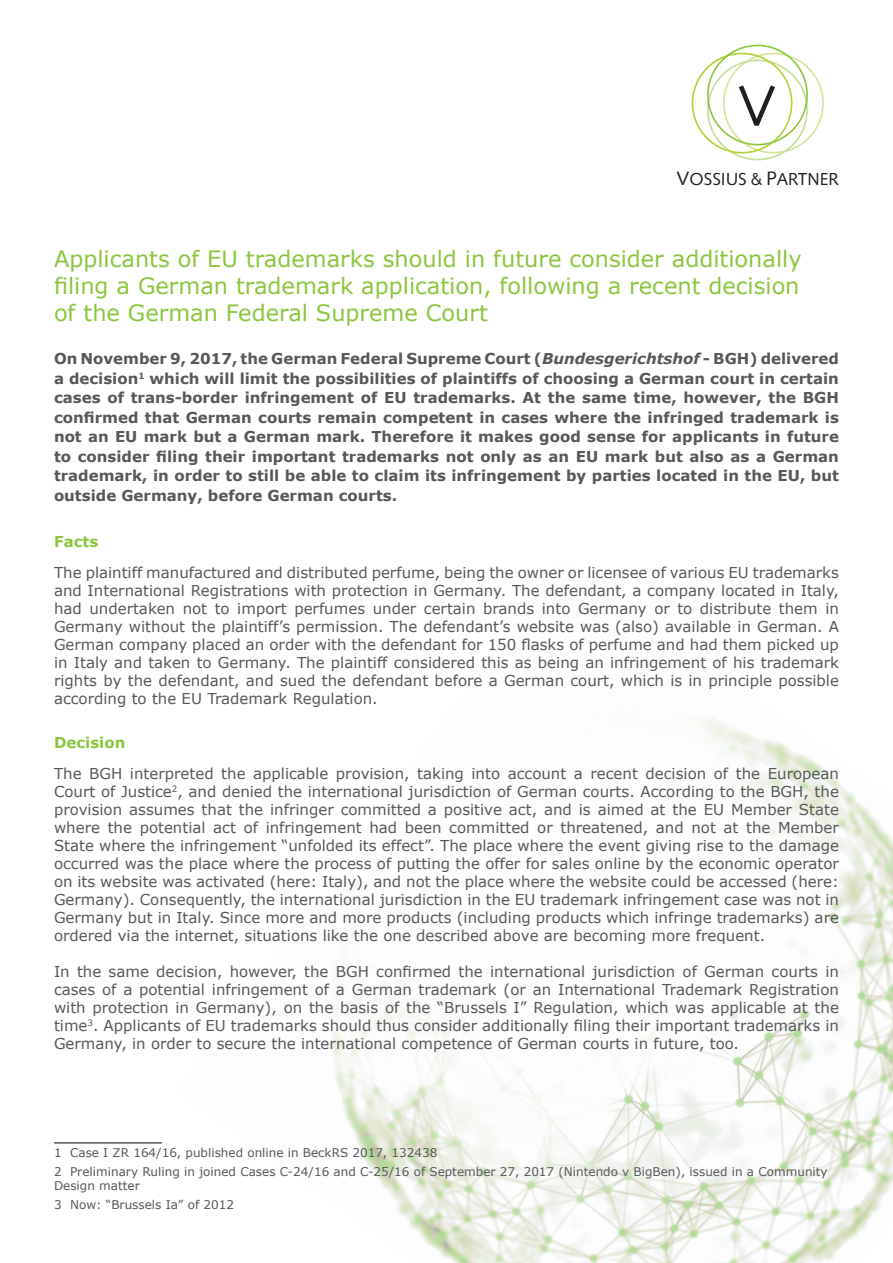
<style>
.page{position:relative;width:893px;height:1263px;background:#fff}
.page>*{position:absolute;margin:0;border:0;box-sizing:border-box;transform-origin:0 0}
.t1{font:22.5px/27px "Verdana";color:#8bc63e;text-align:justify}
.t2{font:17.4px "Humanist 531 BT Roman A";color:#231f20}
.t3{font:15px/18px "Verdana";color:#57585a;text-align:justify}
.t4{font:700 15px/19.5px "Verdana";color:#57585a;text-align:justify}
.t5{font:700 15px "Verdana";color:#8bc63e}
.t6{font:12px/18.6px "Verdana";color:#57585a}
.s1{font-size:19.5px}
.s2{font-style:italic}
</style>
<div class="page">
<img style="left:331px;top:718px;width:562px;height:545px">
<div style="left:723px;top:53px;width:101px;height:101px;border:2px solid #d6e599;border-radius:50%"></div>
<div style="left:707px;top:60px;width:101px;height:100px;border:2px solid #c4df9b;border-radius:50%"></div>
<div style="left:692px;top:53px;width:100px;height:101px;border:2px solid #b3d234;border-radius:50%"></div>
<div style="left:707px;top:45px;width:101px;height:100px;border:2px solid #8bc63e;border-radius:50%"></div>
<svg style="left:736px;top:85px;width:42px;height:52px"></svg>
<hr style="left:54px;top:1142px;width:108px;height:1px;background:#57585a">
<p class="t2" style="left:677px;top:168px;width:164px"><span class="s1">V</span>OSSIUS &amp; <span class="s1">P</span>ARTNER</p>
<h1 class="t1" style="left:54px;top:245px;width:749px">Applicants of EU trademarks should in future consider additionally filing a German trademark application, following a recent decision of the German Federal Supreme Court</h1>
<p class="t4" style="left:54px;top:349px;width:786px">On November 9, 2017, the German Federal Supreme Court (<span class="s2">Bundesgerichtshof</span> - BGH) delivered a decision<sup>1</sup> which will limit the possibilities of plaintiffs of choosing a German court in certain cases of trans-border infringement of EU trademarks. At the same time, however, the BGH confirmed that German courts remain competent in cases where the infringed trademark is not an EU mark but a German mark. Therefore it makes good sense for applicants in future to consider filing their important trademarks not only as an EU mark but also as a German trademark, in order to still be able to claim its infringement by parties located in the EU, but outside Germany, before German courts.</p>
<p class="t5" style="left:54px;top:531px;width:46px">Facts</p>
<p class="t3" style="left:54px;top:563px;width:786px">The plaintiff manufactured and distributed perfume, being the owner or licensee of various EU trademarks and International Registrations with protection in Germany. The defendant, a company located in Italy, had undertaken not to import perfumes under certain brands into Germany or to distribute them in Germany without the plaintiff’s permission. The defendant’s website was (also) available in German. A German company placed an order with the defendant for 150 flasks of perfume and had them picked up in Italy and taken to Germany. The plaintiff considered this as being an infringement of his trademark rights by the defendant, and sued the defendant before a German court, which is in principle possible according to the EU Trademark Regulation.</p>
<p class="t5" style="left:54px;top:732px;width:73px">Decision</p>
<p class="t3" style="left:54px;top:764px;width:786px">The BGH interpreted the applicable provision, taking into account a recent decision of the European Court of Justice<sup>2</sup>, and denied the international jurisdiction of German courts. According to the BGH, the provision assumes that the infringer committed a positive act, and is aimed at the EU Member State where the potential act of infringement had been committed or threatened, and not at the Member State where the infringement “unfolded its effect”. The place where the event giving rise to the damage occurred was the place where the process of putting the offer for sales online by the economic operator on its website was activated (here: Italy), and not the place where the website could be accessed (here:<br>Germany). Consequently, the international jurisdiction in the EU trademark infringement case was not in Germany but in Italy. Since more and more products (including products which infringe trademarks) are ordered via the internet, situations like the one described above are becoming more frequent.</p>
<p class="t3" style="left:54px;top:962px;width:786px">In the same decision, however, the BGH confirmed the international jurisdiction of German courts in cases of a potential infringement of a German trademark (or an International Trademark Registration with protection in Germany), on the basis of the “Brussels I” Regulation, which was applicable at the time<sup>3</sup>. Applicants of EU trademarks should thus consider additionally filing their important trademarks in Germany, in order to secure the international competence of German courts in future, too.</p>
<p class="t6" style="left:54px;top:1143px;width:775px">1 Case I ZR 164/16, published online in BeckRS 2017, 132438<br>2 Preliminary Ruling in joined Cases C-24/16 and C-25/16 of September 27, 2017 (Nintendo v BigBen), issued in a Community</p>
<p class="t6" style="left:54px;top:1176px;width:181px">Design matter<br>3 Now: “Brussels Ia” of 2012</p>
</div>
